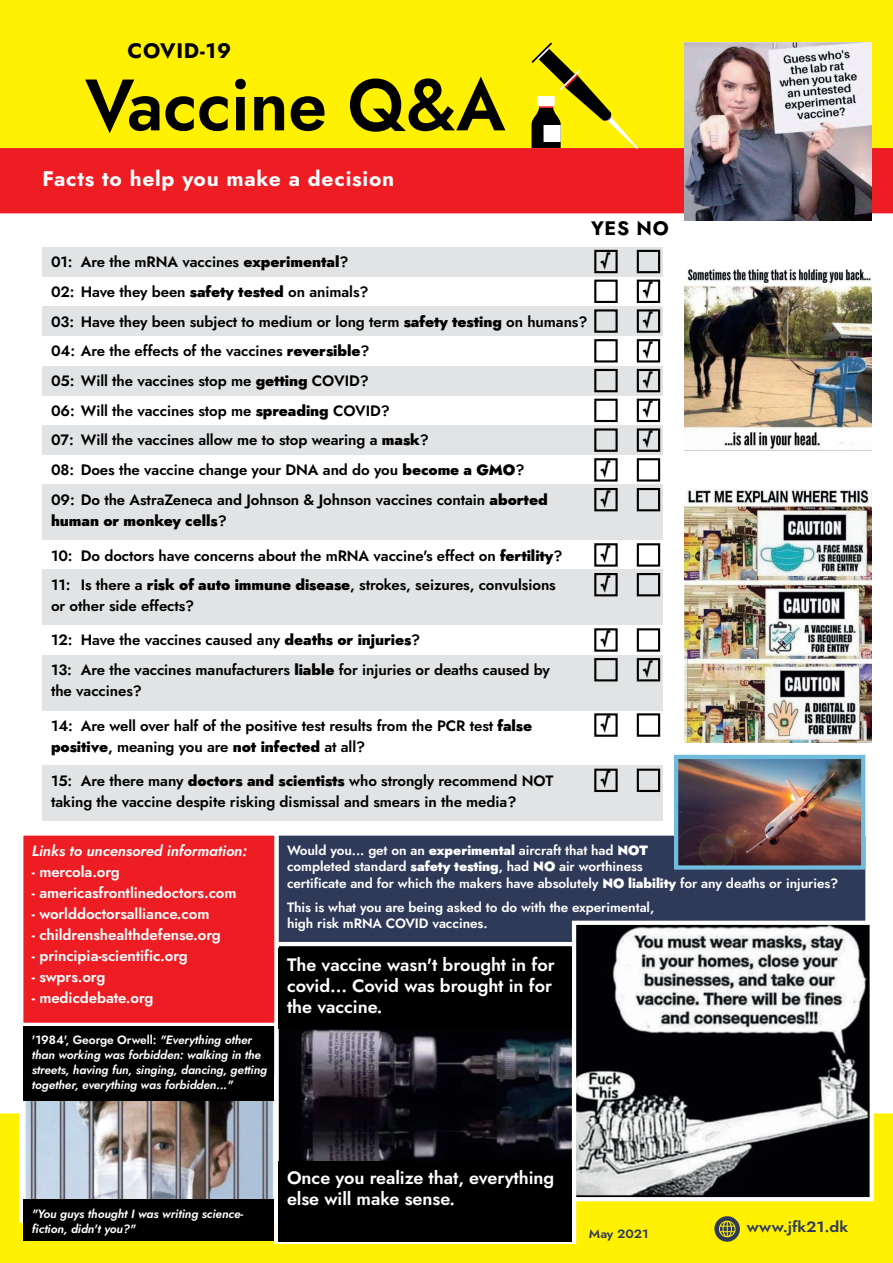
<style>
.page{position:relative;width:893px;height:1263px;background:#fff}
.page>*{position:absolute;margin:0;border:0;box-sizing:border-box;transform-origin:0 0}
.t1{font:600 72.6px "Jost";color:#000;scale:.95 1}
.t2{font:700 21px "Jost";letter-spacing:.035em;color:#fff}
.t3{font:700 21px "Jost";letter-spacing:.035em;color:#000}
.t4{font:700 19.5px/29.7px "Jost";color:#000}
.t5{font:600 18px/21px "Jost";letter-spacing:-.005em;color:#fff}
.t6{font:600 15px/29.7px "Jost";letter-spacing:-.005em;color:#000}
.t7{font:600 15px "Jost";letter-spacing:-.005em;color:#fff}
.t8{font:italic 600 15px "Jost";letter-spacing:-.005em;color:#fff}
.t9{font:900 15px "Jost";letter-spacing:-.005em;color:#000}
.t10{font:600 15px "Jost";letter-spacing:-.005em;color:#2f3a59;scale:1.1 1}
.t11{font:600 13.5px/16.5px "Jost";letter-spacing:-.01em;color:#fff}
.t12{font:italic 600 12px/15px "Jost";letter-spacing:-.005em;color:#fff}
.t13{font:600 12px "Jost";letter-spacing:-.005em;color:#2f3a59;scale:1.1 1}
.s1{font-weight:900}
.s2{font-weight:600}
.s3{font-style:normal}
</style>
<div class="page">
<div style="left:276px;top:833px;width:591px;height:115px;background:#2f3a59"></div>
<div style="left:274px;top:831px;width:596px;height:119px;border:4px solid #fff"></div>
<div style="left:0;top:0;width:893px;height:148px;background:#fff101"></div>
<div style="left:0;top:1113px;width:893px;height:150px;background:#fff101"></div>
<svg style="left:714px;top:1216px;width:26px;height:26px"></svg>
<div style="left:0;top:148px;width:893px;height:65px;background:#ee1d23"></div>
<div style="left:43px;top:247px;width:620px;height:29px;background:#e1e3e4"></div>
<div style="left:43px;top:306px;width:620px;height:30px;background:#e1e3e4"></div>
<div style="left:43px;top:366px;width:620px;height:29px;background:#e1e3e4"></div>
<div style="left:43px;top:425px;width:620px;height:30px;background:#e1e3e4"></div>
<div style="left:43px;top:485px;width:620px;height:55px;background:#e1e3e4"></div>
<div style="left:43px;top:570px;width:620px;height:55px;background:#e1e3e4"></div>
<div style="left:43px;top:655px;width:620px;height:55px;background:#e1e3e4"></div>
<div style="left:594px;top:250px;width:24px;height:23px;border:2px solid #000"></div>
<img style="left:685px;top:269px;width:187px;height:182px">
<img style="left:685px;top:489px;width:187px;height:253px">
<img style="left:279px;top:947px;width:292px;height:214px">
<div style="left:274px;top:942px;width:302px;height:302px;border:4px solid #fff"></div>
<img style="left:577px;top:926px;width:292px;height:270px">
<div style="left:572px;top:921px;width:302px;height:280px;border:4px solid #fff"></div>
<img style="left:24px;top:1100px;width:250px;height:99px">
<div style="left:19px;top:963px;width:260px;height:259px;border:4px solid #fff"></div>
<img style="left:685px;top:43px;width:187px;height:178px">
<div style="left:637px;top:250px;width:23px;height:23px;border:2px solid #000"></div>
<div style="left:594px;top:280px;width:24px;height:23px;border:2px solid #000"></div>
<div style="left:637px;top:280px;width:23px;height:23px;border:2px solid #000"></div>
<div style="left:594px;top:309px;width:24px;height:24px;border:2px solid #000"></div>
<div style="left:637px;top:309px;width:23px;height:24px;border:2px solid #000"></div>
<div style="left:594px;top:339px;width:24px;height:23px;border:2px solid #000"></div>
<div style="left:637px;top:339px;width:23px;height:23px;border:2px solid #000"></div>
<div style="left:594px;top:369px;width:24px;height:23px;border:2px solid #000"></div>
<div style="left:637px;top:369px;width:23px;height:23px;border:2px solid #000"></div>
<div style="left:594px;top:399px;width:24px;height:23px;border:2px solid #000"></div>
<div style="left:637px;top:399px;width:23px;height:23px;border:2px solid #000"></div>
<div style="left:594px;top:428px;width:24px;height:24px;border:2px solid #000"></div>
<div style="left:637px;top:428px;width:23px;height:24px;border:2px solid #000"></div>
<div style="left:594px;top:458px;width:24px;height:24px;border:2px solid #000"></div>
<div style="left:637px;top:458px;width:23px;height:24px;border:2px solid #000"></div>
<div style="left:594px;top:488px;width:24px;height:23px;border:2px solid #000"></div>
<div style="left:637px;top:488px;width:23px;height:23px;border:2px solid #000"></div>
<div style="left:594px;top:543px;width:24px;height:24px;border:2px solid #000"></div>
<div style="left:637px;top:543px;width:23px;height:24px;border:2px solid #000"></div>
<div style="left:594px;top:573px;width:24px;height:23px;border:2px solid #000"></div>
<div style="left:637px;top:573px;width:23px;height:23px;border:2px solid #000"></div>
<div style="left:594px;top:628px;width:24px;height:24px;border:2px solid #000"></div>
<div style="left:637px;top:628px;width:23px;height:24px;border:2px solid #000"></div>
<div style="left:594px;top:658px;width:24px;height:23px;border:2px solid #000"></div>
<div style="left:637px;top:658px;width:23px;height:23px;border:2px solid #000"></div>
<div style="left:594px;top:713px;width:24px;height:24px;border:2px solid #000"></div>
<div style="left:637px;top:713px;width:23px;height:24px;border:2px solid #000"></div>
<div style="left:21px;top:833px;width:255px;height:192px;background:#ee1d23"></div>
<div style="left:19px;top:831px;width:260px;height:196px;border:4px solid #fff"></div>
<div style="left:23px;top:1199px;width:251px;height:42px;background:#000"></div>
<svg style="left:531px;top:43px;width:107px;height:106px;background:#d0c310"></svg>
<div style="left:43px;top:765px;width:620px;height:56px;background:#e1e3e4"></div>
<div style="left:594px;top:769px;width:24px;height:23px;border:2px solid #000"></div>
<div style="left:637px;top:769px;width:23px;height:23px;border:2px solid #000"></div>
<div style="left:23px;top:1026px;width:251px;height:74px;background:#000"></div>
<div style="left:279px;top:948px;width:293px;height:81px;background:#000"></div>
<div style="left:279px;top:1161px;width:293px;height:81px;background:#000"></div>
<img style="left:679px;top:760px;width:181px;height:105px">
<div style="left:674px;top:755px;width:191px;height:115px;border:4px solid #71bbdd"></div>
<h2 class="t3" style="left:128px;top:35px;width:105px">COVID-19</h2>
<h1 class="t1" style="left:85px;top:53px;width:444px">Vaccine Q&amp;A</h1>
<h2 class="t2" style="left:43px;top:164px;width:353px">Facts to help you make a decision</h2>
<h3 class="t4" style="left:591px;top:214px;width:79px">YES NO</h3>
<p class="t6" style="left:51px;top:247px;width:538px">01: Are the mRNA vaccines <span class="s1">experimental</span>?<br>02: Have they been <span class="s1">safety tested</span> on animals?<br>03: Have they been subject to medium or long term <span class="s1">safety testing</span> on humans?<br>04: Are the effects of the vaccines <span class="s1">reversible</span>?<br>05: Will the vaccines stop me <span class="s1">getting</span> COVID?<br>06: Will the vaccines stop me <span class="s1">spreading</span> COVID?<br>07: Will the vaccines allow me to stop wearing a <span class="s1">mask</span>?<br>08: Does the vaccine change your DNA and do you <span class="s1">become a GMO</span>?<br>09: Do the AstraZeneca and Johnson &amp; Johnson vaccines contain <span class="s1">aborted</span></p>
<p class="t9" style="left:51px;top:510px;width:177px">human or monkey cells<span class="s2">?</span></p>
<p class="t6" style="left:51px;top:540px;width:513px">10: Do doctors have concerns about the mRNA vaccine's effect on <span class="s1">fertility</span>?<br>11: Is there a <span class="s1">risk of auto immune disease</span>, strokes, seizures, convulsions</p>
<p class="t6" style="left:51px;top:591px;width:145px">or other side effects?</p>
<p class="t6" style="left:51px;top:625px;width:500px">12: Have the vaccines caused any <span class="s1">deaths or injuries</span>?<br>13: Are the vaccines manufacturers <span class="s1">liable</span> for injuries or deaths caused by</p>
<p class="t6" style="left:51px;top:676px;width:92px">the vaccines?</p>
<p class="t6" style="left:51px;top:715px;width:483px;line-height:21px">14: Are well over half of the positive test results from the PCR test <span class="s1">false positive</span>, meaning you are <span class="s1">not infected</span> at all?</p>
<h3 class="t4" style="left:600px;top:244px;width:13px">√</h3>
<h3 class="t4" style="left:600px;top:452px;width:13px">√ √</h3>
<h3 class="t4" style="left:600px;top:537px;width:13px">√ √</h3>
<h3 class="t4" style="left:600px;top:622px;width:13px">√</h3>
<h3 class="t4" style="left:600px;top:707px;width:13px">√</h3>
<p class="t6" style="left:51px;top:770px;width:504px;line-height:21px">15: Are there many <span class="s1">doctors and scientists</span> who strongly recommend NOT taking the vaccine despite risking dismissal and smears in the media?</p>
<h3 class="t4" style="left:600px;top:763px;width:13px">√</h3>
<h3 class="t4" style="left:642px;top:274px;width:13px;text-align:justify">√ √ √ √ √ √</h3>
<h3 class="t4" style="left:642px;top:652px;width:13px">√</h3>
<p class="t8" style="left:32px;top:840px;width:217px">Links to uncensored information:</p>
<p class="t7" style="left:32px;top:861px;width:90px">- mercola.org</p>
<p class="t7" style="left:32px;top:882px;width:206px">- americasfrontlinedoctors.com</p>
<p class="t7" style="left:32px;top:903px;width:179px">- worlddoctorsalliance.com</p>
<p class="t7" style="left:32px;top:924px;width:190px">- childrenshealthdefense.org</p>
<p class="t7" style="left:32px;top:945px;width:157px">- principia-scientific.org</p>
<p class="t7" style="left:32px;top:966px;width:75px">- swprs.org</p>
<p class="t7" style="left:32px;top:987px;width:123px">- medicdebate.org</p>
<p class="t12" style="left:32px;top:1032px;width:237px"><span class="s3">'1984', George Orwell:</span> "Everything other than working was forbidden: walking in the streets, having fun, singing, dancing, getting together, everything was forbidden..."</p>
<p class="t11" style="left:287px;top:842px;width:553px">Would you... get on an <span class="s1">experimental</span> aircraft that had <span class="s1">NOT<br></span>completed standard <span class="s1">safety testing</span>, had <span class="s1">NO</span> air worthiness<br>certificate and for which the makers have absolutely <span class="s1">NO liability</span> for any deaths or injuries?</p>
<p class="t11" style="left:287px;top:899px;width:369px">This is what you are being asked to do with the experimental, high risk mRNA COVID vaccines.</p>
<p class="t5" style="left:287px;top:954px;width:269px">The vaccine wasn't brought in for covid... Covid was brought in for the vaccine.</p>
<p class="t12" style="left:32px;top:1206px;width:213px">"You guys thought I was writing science&shy;fiction, didn't you?"</p>
<p class="t5" style="left:287px;top:1167px;width:269px">Once you realize that, everything else will make sense.</p>
<p class="t13" style="left:589px;top:1225px;width:56px">May 2021</p>
<p class="t10" style="left:747px;top:1216px;width:94px">www.jfk21.dk</p>
</div>
